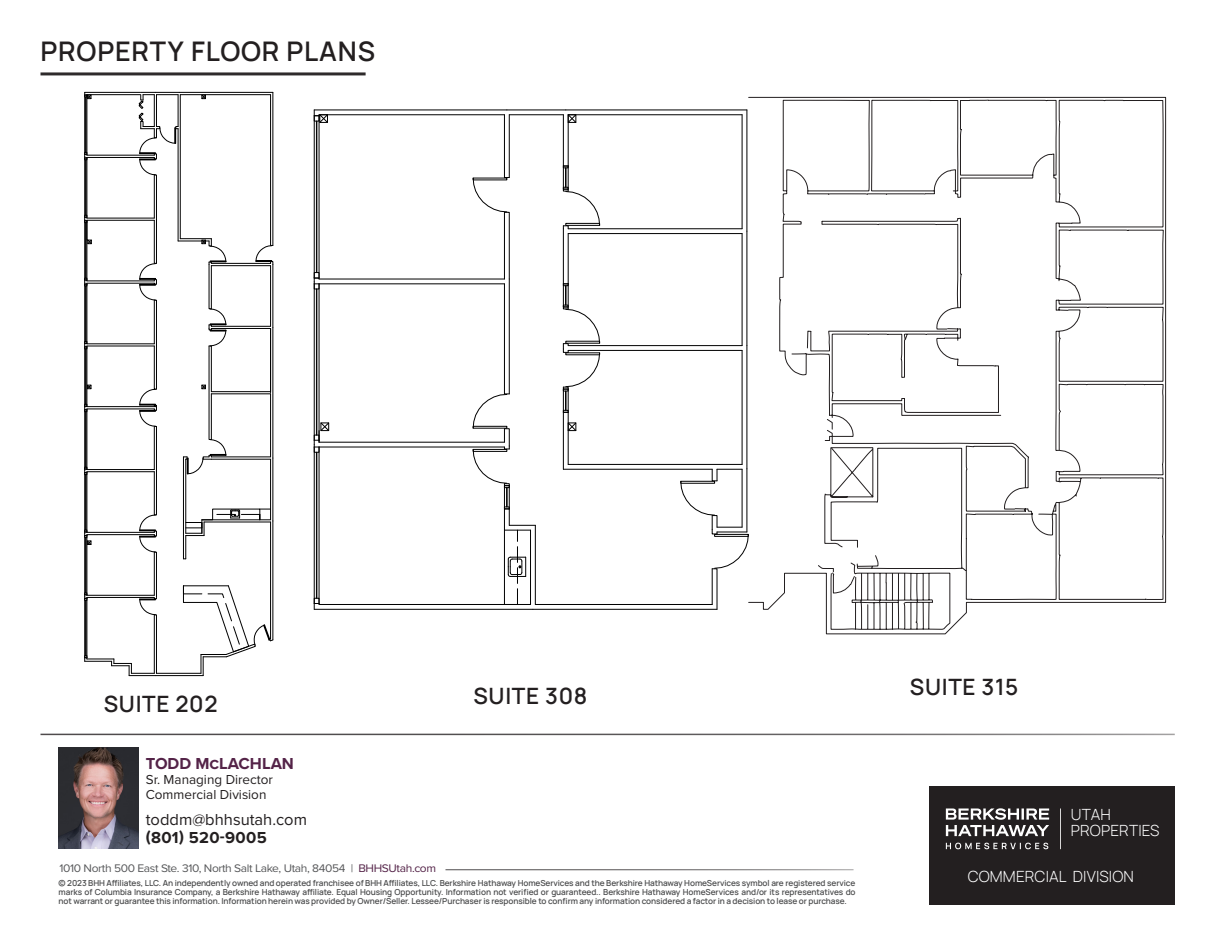
<style>
.page{position:relative;width:1215px;height:945px;background:#fff}
.page>*{position:absolute;margin:0;border:0;box-sizing:border-box;transform-origin:0 0}
.t1{font:200 27px "Manrope";letter-spacing:.03em;color:#231f20}
.t2{font:200 22.5px "Manrope";letter-spacing:.03em;color:#231f20}
.t3{font:16.5px "Proxima Nova";color:#231f20}
.back_page_realtor_contact{font:700 16.5px "Proxima Nova";color:#542348}
.back_page_realtor_contact-2{font:700 16.5px "Proxima Nova";letter-spacing:.02em;color:#231f20}
.t4{font:300 15.45px/16.5px "Manrope";letter-spacing:.01em;color:#fff}
.t5{font:13.5px/15px "Proxima Nova";color:#231f20}
.t6{font:11.4px "Proxima Nova";letter-spacing:-.03em;color:#57585a;scale:1.05 1}
.t7{font:200 8.25px/9px "Manrope";letter-spacing:-.01em;color:#4b4c4d;text-align:justify}
.s1{color:#542348}
</style>
<div class="page">
<hr style="left:446px;top:869px;width:408px;height:1px;background:#231f20">
<img style="left:59px;top:748px;width:79px;height:101px">
<hr style="left:742px;top:115px;width:1px;height:114px;background:#000">
<hr style="left:747px;top:110px;width:1px;height:121px;background:#000">
<hr style="left:568px;top:229px;width:174px;height:1px;background:#000">
<hr style="left:568px;top:233px;width:174px;height:1px;background:#000">
<hr style="left:568px;top:115px;width:174px;height:1px;background:#000">
<hr style="left:566px;top:110px;width:181px;height:1px;background:#000">
<hr style="left:507px;top:110px;width:59px;height:1px;background:#000">
<hr style="left:509px;top:115px;width:54px;height:1px;background:#000">
<hr style="left:319px;top:279px;width:185px;height:1px;background:#000">
<hr style="left:319px;top:284px;width:185px;height:1px;background:#000">
<hr style="left:314px;top:110px;width:193px;height:1px;background:#000">
<hr style="left:319px;top:115px;width:185px;height:1px;background:#000">
<hr style="left:314px;top:116px;width:1px;height:162px;background:#000">
<hr style="left:319px;top:116px;width:1px;height:162px;background:#000">
<hr style="left:314px;top:284px;width:1px;height:156px;background:#000">
<hr style="left:319px;top:284px;width:1px;height:156px;background:#000">
<hr style="left:319px;top:447px;width:185px;height:1px;background:#000">
<hr style="left:319px;top:442px;width:185px;height:1px;background:#000">
<hr style="left:314px;top:447px;width:1px;height:157px;background:#000">
<hr style="left:319px;top:447px;width:1px;height:157px;background:#000">
<hr style="left:314px;top:609px;width:219px;height:1px;background:#000">
<hr style="left:319px;top:604px;width:212px;height:1px;background:#000">
<hr style="left:535px;top:525px;width:1px;height:79px;background:#000">
<hr style="left:742px;top:234px;width:1px;height:112px;background:#000">
<hr style="left:747px;top:231px;width:1px;height:115px;background:#000">
<hr style="left:568px;top:345px;width:174px;height:1px;background:#000">
<hr style="left:568px;top:350px;width:174px;height:1px;background:#000">
<hr style="left:563px;top:412px;width:1px;height:57px;background:#000">
<hr style="left:563px;top:469px;width:149px;height:1px;background:#000">
<hr style="left:568px;top:464px;width:174px;height:1px;background:#000">
<hr style="left:742px;top:350px;width:1px;height:114px;background:#000">
<hr style="left:747px;top:346px;width:1px;height:123px;background:#000">
<hr style="left:533px;top:609px;width:184px;height:1px;background:#000">
<hr style="left:535px;top:604px;width:177px;height:1px;background:#000">
<svg style="left:681px;top:469px;width:67px;height:140px"></svg>
<hr style="left:316px;top:121px;width:1px;height:152px;background:#000">
<hr style="left:317px;top:121px;width:1px;height:152px;background:#000">
<svg style="left:314px;top:273px;width:5px;height:16px"></svg>
<hr style="left:316px;top:289px;width:1px;height:146px;background:#000">
<hr style="left:317px;top:289px;width:1px;height:146px;background:#000">
<svg style="left:314px;top:598px;width:6px;height:11px"></svg>
<hr style="left:316px;top:452px;width:1px;height:146px;background:#000">
<hr style="left:317px;top:452px;width:1px;height:146px;background:#000">
<svg style="left:473px;top:115px;width:62px;height:490px"></svg>
<svg style="left:314px;top:423px;width:15px;height:29px"></svg>
<svg style="left:563px;top:115px;width:37px;height:350px"></svg>
<svg style="left:314px;top:110px;width:14px;height:13px"></svg>
<hr style="left:273px;top:92px;width:1px;height:153px;background:#000">
<hr style="left:273px;top:265px;width:1px;height:62px;background:#000">
<hr style="left:273px;top:327px;width:1px;height:131px;background:#000">
<hr style="left:273px;top:458px;width:1px;height:63px;background:#000">
<hr style="left:273px;top:521px;width:1px;height:119px;background:#000">
<svg style="left:84px;top:92px;width:189px;height:584px"></svg>
<hr style="left:40px;top:72px;width:326px;height:3px;background:#231f20">
<svg style="left:748px;top:97px;width:418px;height:537px"></svg>
<div style="left:930px;top:786px;width:245px;height:118px;background:#231f20"></div>
<svg style="left:946px;top:808px;width:115px;height:41px"></svg>
<hr style="left:40px;top:734px;width:1135px;height:1px;background:#231f20">
<p class="t1" style="left:40px;top:32px;width:336px">PROPERTY FLOOR PLANS</p>
<p class="t2" style="left:104px;top:688px;width:115px">SUITE 202</p>
<p class="back_page_realtor_contact" style="left:146px;top:751px;width:150px">TODD McLACHLAN</p>
<p class="t5" style="left:146px;top:771px;width:129px">Sr. Managing Director<br>Commercial Division</p>
<p class="t3" style="left:146px;top:807px;width:163px">toddm@bhhsutah.com</p>
<p class="back_page_realtor_contact-2" style="left:146px;top:825px;width:122px">(801) 520-9005</p>
<p class="t6" style="left:60px;top:860px;width:360px">1010 North 500 East Ste. 310, North Salt Lake, Utah, 84054 | <span class="s1">BHHSUtah.com</span></p>
<p class="t2" style="left:473px;top:680px;width:115px">SUITE 308</p>
<p class="t7" style="left:59px;top:878px;width:799px">© 2023 BHH Affiliates, LLC. An independently owned and operated franchisee of BHH Affiliates, LLC. Berkshire Hathaway HomeServices and the Berkshire Hathaway HomeServices symbol are registered service marks of Columbia Insurance Company, a Berkshire Hathaway affiliate. Equal Housing Opportunity. Information not verified or guaranteed.. Berkshire Hathaway HomeServices and/or its representatives do not warrant or guarantee this information. Information herein was provided by Owner/Seller. Lessee/Purchaser is responsible to confirm any information considered a factor in a decision to lease or purchase.</p>
<p class="t2" style="left:910px;top:671px;width:110px">SUITE 315</p>
<p class="t4" style="left:1067px;top:805px;width:90px">UTAH<br>PROPERTIES</p>
<p class="t4" style="left:968px;top:868px;width:164px">COMMERCIAL DIVISION</p>
<p class="t4" style="left:1071px;top:805px;width:90px">UTAH<br>PROPERTIES</p>
<p class="t4" style="left:971px;top:868px;width:164px">COMMERCIAL DIVISION</p>
<p class="t4" style="left:882px;top:871px;width:164px">COMMERCIAL DIVISION</p>
</div>
